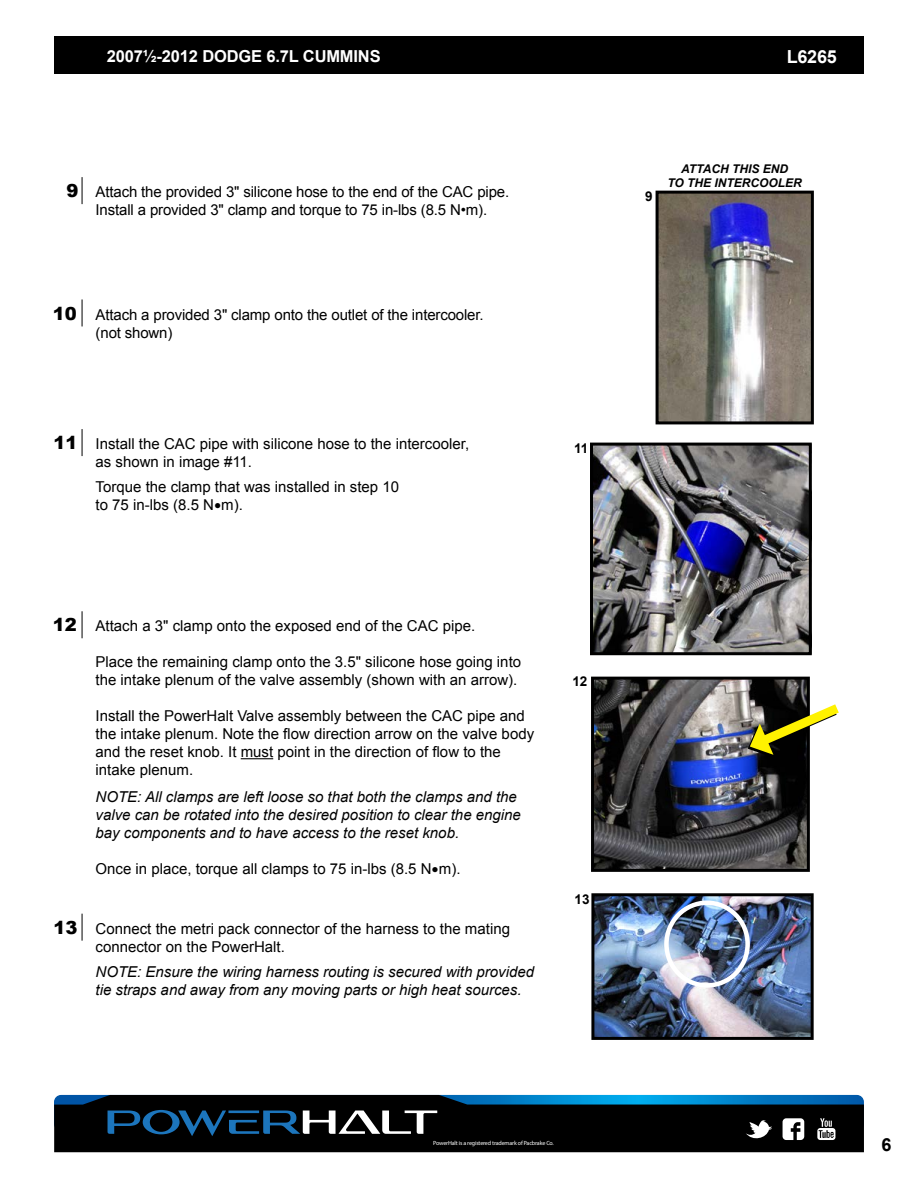
<style>
.page{position:relative;width:918px;height:1188px;background:#fff}
.page>*{position:absolute;margin:0;border:0;box-sizing:border-box;transform-origin:0 0}
.t1{font:900 18px "Arial";color:#000}
.t2{font:700 18px "Arial";letter-spacing:-.01em;color:#fff}
.t3{font:700 18px "Arial";color:#000}
.t4{font:700 16.5px "Arial";letter-spacing:-.01em;color:#fff}
.t5{font:15px/18px "Arial";color:#000}
.t6{font:italic 15px/18px "Arial";color:#000}
.t7{font:700 13.5px "Arial";color:#000}
.t8{font:italic 700 12px/14.4px "Arial";color:#000;text-align:center}
.t9{font:italic 300 6px "Brown";letter-spacing:-.025em;color:#fff}
.s1{font-size:12px}
.s2{font-weight:900;font-size:18px}
</style>
<div class="page">
<div style="left:54px;top:1142px;width:810px;height:10px;background:#000"></div>
<div style="left:54px;top:36px;width:810px;height:38px;background:#000"></div>
<svg style="left:54px;top:1095px;width:810px;height:47px;background:#10222e"></svg>
<hr style="left:241px;top:758px;width:32px;height:1px;background:#000">
<svg style="left:82px;top:611px;width:1px;height:27px"></svg>
<svg style="left:82px;top:299px;width:1px;height:27px"></svg>
<svg style="left:82px;top:177px;width:1px;height:27px"></svg>
<svg style="left:82px;top:429px;width:1px;height:27px"></svg>
<svg style="left:82px;top:914px;width:1px;height:27px"></svg>
<img style="left:594px;top:447px;width:214px;height:204px">
<div style="left:590px;top:443px;width:222px;height:212px;border:3px solid #000"></div>
<img style="left:595px;top:681px;width:211px;height:187px">
<div style="left:591px;top:677px;width:219px;height:195px;border:3px solid #000"></div>
<img style="left:595px;top:897px;width:215px;height:139px">
<div style="left:591px;top:893px;width:223px;height:147px;border:3px solid #000"></div>
<div style="left:664px;top:901px;width:86px;height:87px;border:4px solid #fff;border-radius:50%"></div>
<img style="left:660px;top:195px;width:150px;height:225px">
<div style="left:656px;top:191px;width:158px;height:233px;border:3px solid #000"></div>
<svg style="left:746px;top:697px;width:93px;height:60px"></svg>
<p class="t4" style="left:107px;top:45px;width:275px">2007½-2012 DODGE 6.7L CUMMINS</p>
<p class="t2" style="left:787px;top:44px;width:52px">L6265</p>
<p class="t1" style="left:66px;top:178px;width:14px">9</p>
<p class="t5" style="left:96px;top:183px;width:415px">Attach the provided 3" silicone hose to the end of the CAC pipe.<br>Install a provided 3" clamp and torque to 75 in-lbs (8.5 N•m).</p>
<p class="t7" style="left:645px;top:187px;width:9px">9</p>
<p class="t8" style="left:667px;top:162px;width:136px">ATTACH THIS END<br>TO THE INTERCOOLER</p>
<p class="t1" style="left:53px;top:300px;width:26px">10</p>
<p class="t5" style="left:96px;top:306px;width:390px">Attach a provided 3" clamp onto the outlet of the intercooler. (not shown)</p>
<p class="t1" style="left:53px;top:429px;width:26px">11</p>
<p class="t5" style="left:96px;top:435px;width:375px">Install the CAC pipe with silicone hose to the intercooler, as shown in image #11.</p>
<p class="t5" style="left:96px;top:478px;width:305px">Torque the clamp that was installed in step 10 to 75 in-lbs (8.5 N<span class="s1">●</span>m).</p>
<p class="t7" style="left:574px;top:439px;width:16px">11</p>
<p class="t5" style="left:53px;top:617px;width:424px"><span class="s2">12</span> Attach a 3" clamp onto the exposed end of the CAC pipe.</p>
<p class="t5" style="left:96px;top:653px;width:427px">Place the remaining clamp onto the 3.5" silicone hose going into the intake plenum of the valve assembly (shown with an arrow).</p>
<p class="t5" style="left:96px;top:707px;width:440px">Install the PowerHalt Valve assembly between the CAC pipe and the intake plenum. Note the flow direction arrow on the valve body and the reset knob. It must point in the direction of flow to the intake plenum.</p>
<p class="t6" style="left:96px;top:788px;width:427px">NOTE: All clamps are left loose so that both the clamps and the valve can be rotated into the desired position to clear the engine bay components and to have access to the reset knob.</p>
<p class="t5" style="left:96px;top:860px;width:366px">Once in place, torque all clamps to 75 in-lbs (8.5 N<span class="s1">●</span>m).</p>
<p class="t1" style="left:53px;top:914px;width:26px">13</p>
<p class="t5" style="left:96px;top:919px;width:416px">Connect the metri pack connector of the harness to the mating connector on the PowerHalt.</p>
<p class="t6" style="left:96px;top:963px;width:440px">NOTE: Ensure the wiring harness routing is secured with provided tie straps and away from any moving parts or high heat sources.</p>
<p class="t7" style="left:572px;top:673px;width:17px">12</p>
<p class="t7" style="left:575px;top:890px;width:17px">13</p>
<p class="t9" style="left:433px;top:1139px;width:122px">PowerHalt is a registered trademark of Pacbrake Co.</p>
<p class="t3" style="left:881px;top:1133px;width:12px">6</p>
</div>
